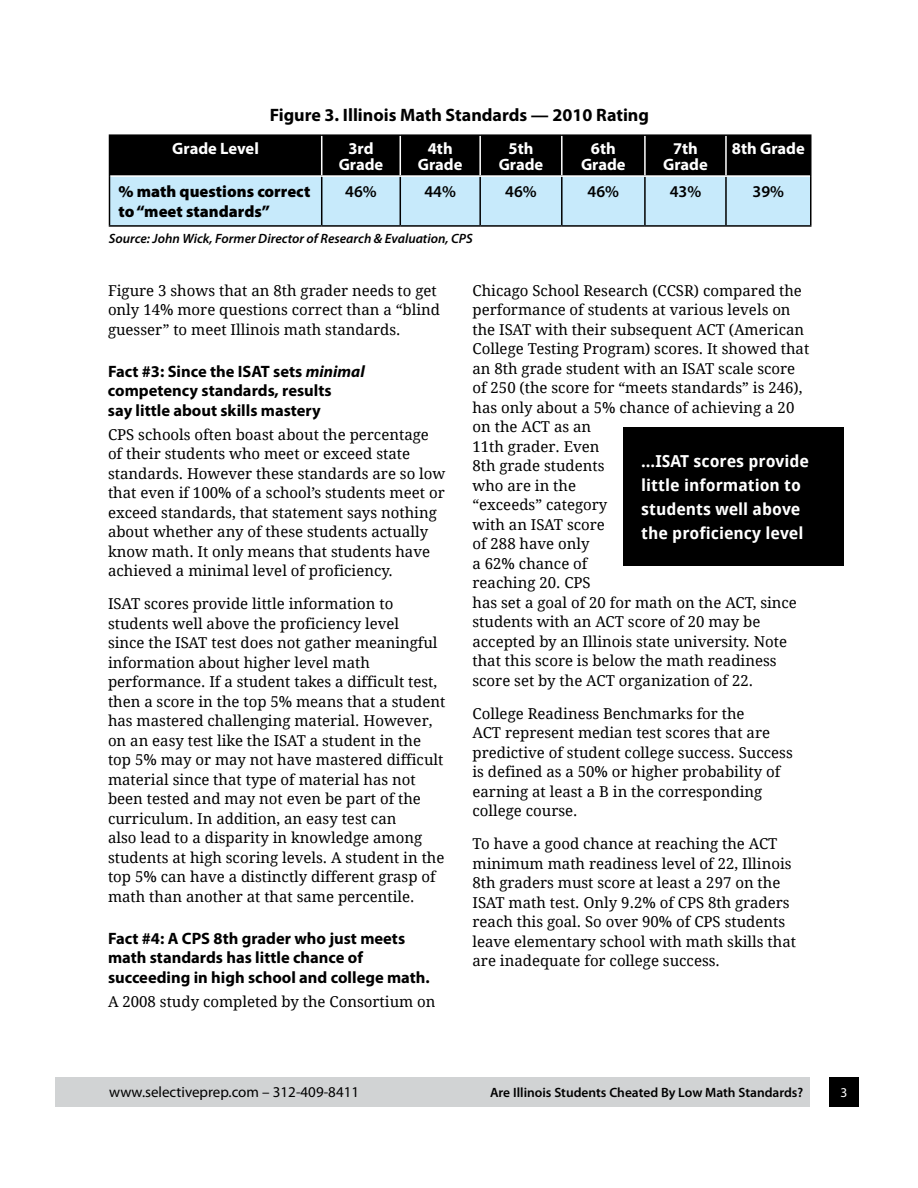
<style>
.page{position:relative;width:918px;height:1188px;background:#fff}
.page>*{position:absolute;margin:0;border:0;box-sizing:border-box;transform-origin:0 0}
.t1{font:700 18px "Myriad Pro";color:#000}
.t2{font:700 16.5px/19.5px "Myriad Pro";color:#000}
.t3{font:700 16.5px/24px "Droid Sans";color:#fff}
.t4{font:700 16.5px/16.5px "Myriad Pro";color:#fff;text-align:center}
.t5{font:900 16.5px/19.5px "Myriad Pro";color:#000}
.t6{font:600 16.5px "Myriad Pro";color:#000}
.t7{font:15px/19.5px "Droid Serif";color:#000}
.t8{font:15px "Myriad Pro";color:#000}
.t9{font:italic 600 13.5px "Myriad Pro";color:#000}
.t10{font:600 13.5px "Myriad Pro";color:#000}
.s1{font-style:italic}
</style>
<div class="page">
<div style="left:55px;top:1077px;width:755px;height:30px;background:#d1d3d4"></div>
<div style="left:829px;top:1077px;width:30px;height:30px;background:#000"></div>
<svg style="left:110px;top:136px;width:700px;height:89px;background:#6d8089"></svg>
<hr style="left:109px;top:134px;width:213px;height:2px;background:#000">
<hr style="left:109px;top:136px;width:1px;height:40px;background:#000">
<hr style="left:110px;top:175px;width:212px;height:2px;background:#fff">
<hr style="left:109px;top:176px;width:1px;height:49px;background:#000">
<hr style="left:321px;top:177px;width:1px;height:48px;background:#000">
<hr style="left:400px;top:177px;width:1px;height:48px;background:#000">
<hr style="left:479px;top:177px;width:2px;height:48px;background:#000">
<hr style="left:561px;top:177px;width:2px;height:48px;background:#000">
<hr style="left:644px;top:177px;width:2px;height:48px;background:#000">
<hr style="left:725px;top:177px;width:2px;height:48px;background:#000">
<hr style="left:810px;top:176px;width:2px;height:49px;background:#000">
<hr style="left:109px;top:225px;width:213px;height:2px;background:#000">
<hr style="left:322px;top:225px;width:78px;height:2px;background:#000">
<hr style="left:400px;top:225px;width:80px;height:2px;background:#000">
<hr style="left:480px;top:225px;width:82px;height:2px;background:#000">
<hr style="left:562px;top:225px;width:83px;height:2px;background:#000">
<hr style="left:645px;top:225px;width:81px;height:2px;background:#000">
<hr style="left:726px;top:225px;width:86px;height:2px;background:#000">
<hr style="left:322px;top:134px;width:78px;height:2px;background:#000">
<hr style="left:321px;top:136px;width:1px;height:39px;background:#fff">
<hr style="left:322px;top:175px;width:78px;height:2px;background:#fff">
<hr style="left:400px;top:134px;width:80px;height:2px;background:#000">
<hr style="left:400px;top:136px;width:1px;height:39px;background:#fff">
<hr style="left:400px;top:175px;width:80px;height:2px;background:#fff">
<hr style="left:480px;top:134px;width:82px;height:2px;background:#000">
<hr style="left:479px;top:136px;width:2px;height:39px;background:#fff">
<hr style="left:480px;top:175px;width:82px;height:2px;background:#fff">
<hr style="left:562px;top:134px;width:83px;height:2px;background:#000">
<hr style="left:561px;top:136px;width:2px;height:39px;background:#fff">
<hr style="left:562px;top:175px;width:83px;height:2px;background:#fff">
<hr style="left:645px;top:134px;width:81px;height:2px;background:#000">
<hr style="left:644px;top:136px;width:2px;height:39px;background:#fff">
<hr style="left:645px;top:175px;width:81px;height:2px;background:#fff">
<hr style="left:726px;top:134px;width:86px;height:2px;background:#000">
<hr style="left:810px;top:136px;width:2px;height:40px;background:#000">
<hr style="left:725px;top:136px;width:2px;height:39px;background:#fff">
<hr style="left:726px;top:175px;width:84px;height:2px;background:#fff">
<div style="left:623px;top:427px;width:221px;height:139px;background:#000"></div>
<p class="t1" style="left:270px;top:105px;width:381px">Figure 3. Illinois Math Standards — 2010 Rating</p>
<p class="t4" style="left:172px;top:140px;width:88px">Grade Level</p>
<p class="t4" style="left:339px;top:140px;width:46px">3rd<br>Grade</p>
<p class="t4" style="left:418px;top:140px;width:46px">4th<br>Grade</p>
<p class="t4" style="left:499px;top:140px;width:46px">5th<br>Grade</p>
<p class="t4" style="left:581px;top:140px;width:46px">6th<br>Grade</p>
<p class="t4" style="left:663px;top:140px;width:46px">7th<br>Grade</p>
<p class="t4" style="left:732px;top:140px;width:74px">8th Grade</p>
<p class="t5" style="left:118px;top:182px;width:193px">% math questions correct to “meet standards”</p>
<p class="t6" style="left:345px;top:183px;width:33px">46%</p>
<p class="t6" style="left:424px;top:183px;width:33px">44%</p>
<p class="t6" style="left:505px;top:183px;width:33px">46%</p>
<p class="t6" style="left:588px;top:183px;width:33px">46%</p>
<p class="t6" style="left:670px;top:183px;width:33px">43%</p>
<p class="t6" style="left:753px;top:183px;width:33px">39%</p>
<p class="t9" style="left:109px;top:231px;width:366px">Source: John Wick, Former Director of Research &amp; Evaluation, CPS</p>
<p class="t7" style="left:108px;top:281px;width:334px">Figure 3 shows that an 8th grader needs to get only 14% more questions correct than a “blind guesser” to meet Illinois math standards.</p>
<p class="t2" style="left:108px;top:362px;width:258px">Fact #3: Since the ISAT sets <span class="s1">minimal </span>competency standards, results<br>say little about skills mastery</p>
<p class="t7" style="left:108px;top:425px;width:339px">CPS schools often boast about the percentage of their students who meet or exceed state standards. However these standards are so low that even if 100% of a school’s students meet or exceed standards, that statement says nothing about whether any of these students actually know math. It only means that students have achieved a minimal level of proficiency.</p>
<p class="t7" style="left:108px;top:595px;width:339px">ISAT scores provide little information to students well above the proficiency level<br>since the ISAT test does not gather meaningful information about higher level math performance. If a student takes a difficult test, then a score in the top 5% means that a student has mastered challenging material. However, on an easy test like the ISAT a student in the top 5% may or may not have mastered difficult material since that type of material has not been tested and may not even be part of the curriculum. In addition, an easy test can<br>also lead to a disparity in knowledge among students at high scoring levels. A student in the top 5% can have a distinctly different grasp of math than another at that same percentile.</p>
<p class="t2" style="left:108px;top:929px;width:323px">Fact #4: A CPS 8th grader who just meets math standards has little chance of succeeding in high school and college math.</p>
<p class="t7" style="left:108px;top:992px;width:329px">A 2008 study completed by the Consortium on</p>
<p class="t7" style="left:472px;top:281px;width:338px">Chicago School Research (CCSR) compared the performance of students at various levels on the ISAT with their subsequent ACT (American<br>College Testing Program) scores. It showed that an 8th grade student with an ISAT scale score of 250 (the score for “meets standards” is 246), has only about a 5% chance of achieving a 20 on the ACT as an<br>11th grader. Even<br>8th grade students<br>who are in the<br>“exceeds” category<br>with an ISAT score<br>of 288 have only<br>a 62% chance of<br>reaching 20. CPS<br>has set a goal of 20 for math on the ACT, since students with an ACT score of 20 may be accepted by an Illinois state university. Note that this score is below the math readiness score set by the ACT organization of 22.</p>
<p class="t7" style="left:472px;top:704px;width:322px">College Readiness Benchmarks for the<br>ACT represent median test scores that are predictive of student college success. Success is defined as a 50% or higher probability of earning at least a B in the corresponding college course.</p>
<p class="t7" style="left:472px;top:835px;width:325px">To have a good chance at reaching the ACT minimum math readiness level of 22, Illinois 8th graders must score at least a 297 on the ISAT math test. Only 9.2% of CPS 8th graders reach this goal. So over 90% of CPS students leave elementary school with math skills that are inadequate for college success.</p>
<p class="t3" style="left:641px;top:449px;width:169px">...ISAT scores provide little information to students well above the proficiency level</p>
<p class="t8" style="left:109px;top:1084px;width:251px">www.selectiveprep.com – 312-409-8411</p>
<p class="t10" style="left:490px;top:1085px;width:315px">Are Illinois Students Cheated By Low Math Standards?</p>
</div>
